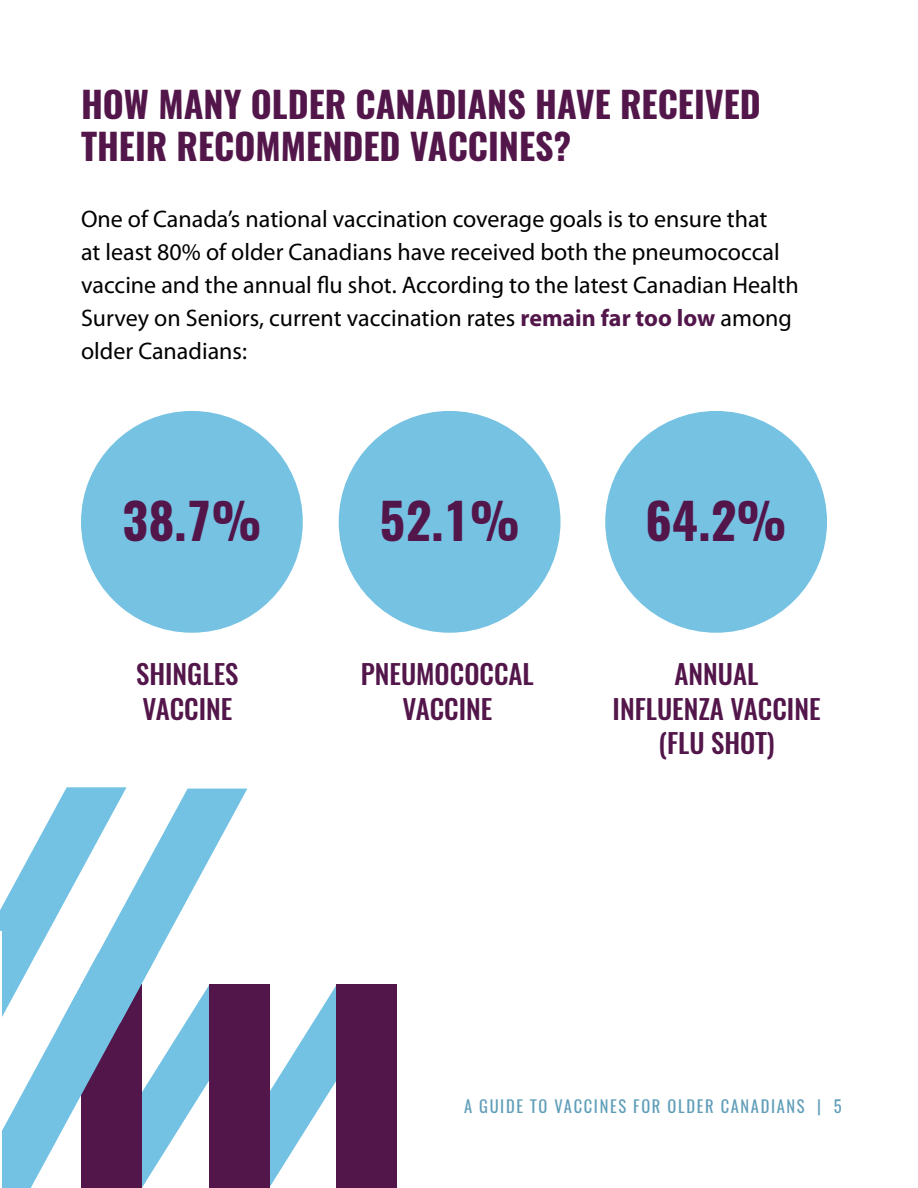
<style>
.page{position:relative;width:918px;height:1188px;background:#fff}
.page>*{position:absolute;margin:0;border:0;box-sizing:border-box;transform-origin:0 0}
.t1{font:700 49.5px "Oswald";color:#53164a}
.t2{font:700 36px/42px "Oswald";color:#53164a}
.t3{font:500 27px/34.5px "Oswald";color:#53164a;text-align:center}
.t4{font:24px/33px "Myriad Pro";color:#000}
.t5{font:16.5px "Oswald";letter-spacing:.1em;color:#609eb9}
.s1{font-weight:700;color:#53164a}
</style>
<div class="page">
<div style="left:81px;top:411px;width:222px;height:222px;background:#75c2e3;border-radius:50%"></div>
<div style="left:339px;top:411px;width:221px;height:222px;background:#75c2e3;border-radius:50%"></div>
<div style="left:605px;top:411px;width:222px;height:222px;background:#75c2e3;border-radius:50%"></div>
<svg style="left:0;top:787px;width:396px;height:401px"></svg>
<svg style="left:60px;top:789px;width:187px;height:234px"></svg>
<hr style="left:0;top:932px;width:1px;height:256px;background:#fff">
<h2 class="t2" style="left:81px;top:84px;width:681px">HOW MANY OLDER CANADIANS HAVE RECEIVED<br>THEIR RECOMMENDED VACCINES?</h2>
<p class="t4" style="left:81px;top:202px;width:719px">One of Canada’s national vaccination coverage goals is to ensure that<br>at least 80% of older Canadians have received both the pneumococcal vaccine and the annual flu shot. According to the latest Canadian Health Survey on Seniors, current vaccination rates <span class="s1">remain far too low</span> among older Canadians:</p>
<h1 class="t1" style="left:122px;top:486px;width:141px">38.7%</h1>
<h1 class="t1" style="left:379px;top:486px;width:142px">52.1%</h1>
<h1 class="t1" style="left:646px;top:486px;width:143px">64.2%</h1>
<p class="t3" style="left:136px;top:657px;width:104px;text-align:left">SHINGLES<br>VACCINE</p>
<p class="t3" style="left:361px;top:657px;width:175px">PNEUMOCOCCAL<br>VACCINE</p>
<p class="t3" style="left:613px;top:657px;width:209px">ANNUAL<br>INFLUENZA VACCINE (FLU SHOT)</p>
<p class="t5" style="left:464px;top:1095px;width:379px">A GUIDE TO VACCINES FOR OLDER CANADIANS | 5</p>
</div>
